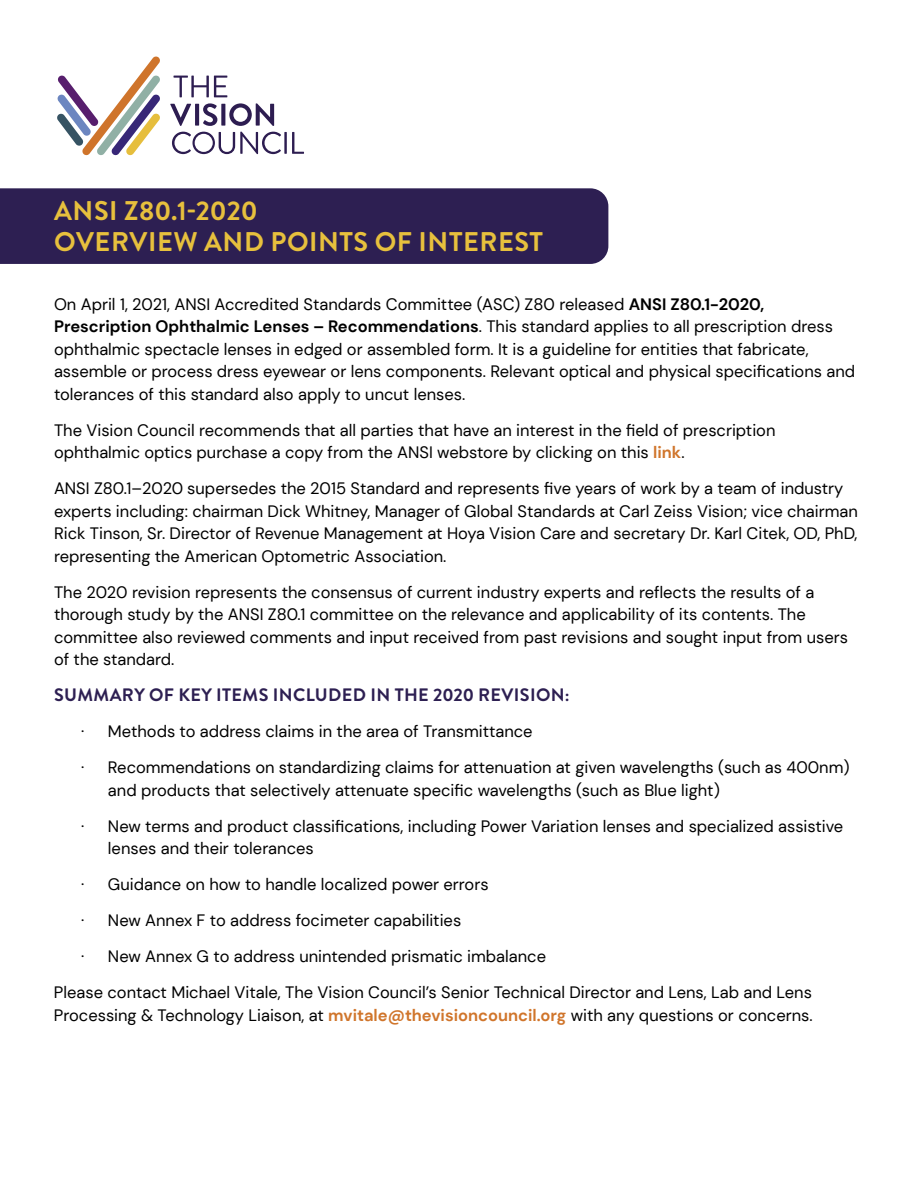
<style>
.page{position:relative;width:918px;height:1188px;background:#fff}
.page>*{position:absolute;margin:0;border:0;box-sizing:border-box;transform-origin:0 0}
.t1{font:700 27px/31.5px "Brandon Grotesque";letter-spacing:.02em;color:#e7c03d}
.t2{font:700 18px "Brandon Grotesque";letter-spacing:.02em;color:#2d1f52}
.t3{font:16.5px/22.5px "DM Sans";color:#000}
.s1{font-weight:700}
.s2{font-weight:700;color:#d0752b}
</style>
<div class="page">
<div style="left:0;top:188px;width:608px;height:76px;background:#2d1f52"></div>
<svg style="left:57px;top:56px;width:103px;height:100px"></svg>
<svg style="left:170px;top:104px;width:21px;height:22px"></svg>
<hr style="left:195px;top:104px;width:4px;height:22px;background:#2d1d51">
<svg style="left:203px;top:103px;width:14px;height:23px"></svg>
<svg style="left:221px;top:104px;width:4px;height:22px"></svg>
<svg style="left:229px;top:103px;width:45px;height:23px"></svg>
<svg style="left:172px;top:132px;width:109px;height:22px"></svg>
<hr style="left:284px;top:132px;width:3px;height:22px;background:#2d1d51">
<svg style="left:292px;top:132px;width:12px;height:22px"></svg>
<svg style="left:174px;top:76px;width:53px;height:21px"></svg>
<h1 class="t1" style="left:54px;top:195px;width:490px">ANSI Z80.1-2020<br>OVERVIEW AND POINTS OF INTEREST</h1>
<p class="t3" style="left:54px;top:293px;width:803px">On April 1, 2021, ANSI Accredited Standards Committee (ASC) Z80 released <span class="s1">ANSI Z80.1-2020, Prescription Ophthalmic Lenses – Recommendations</span>. This standard applies to all prescription dress ophthalmic spectacle lenses in edged or assembled form. It is a guideline for entities that fabricate, assemble or process dress eyewear or lens components. Relevant optical and physical specifications and tolerances of this standard also apply to uncut lenses.</p>
<p class="t3" style="left:54px;top:419px;width:723px">The Vision Council recommends that all parties that have an interest in the field of prescription ophthalmic optics purchase a copy from the ANSI webstore by clicking on this <span class="s2">link</span>.</p>
<p class="t3" style="left:54px;top:477px;width:805px">ANSI Z80.1–2020 supersedes the 2015 Standard and represents five years of work by a team of industry experts including: chairman Dick Whitney, Manager of Global Standards at Carl Zeiss Vision; vice chairman Rick Tinson, Sr. Director of Revenue Management at Hoya Vision Care and secretary Dr. Karl Citek, OD, PhD, representing the American Optometric Association.</p>
<p class="t3" style="left:54px;top:581px;width:796px">The 2020 revision represents the consensus of current industry experts and reflects the results of a thorough study by the ANSI Z80.1 committee on the relevance and applicability of its contents. The committee also reviewed comments and input received from past revisions and sought input from users of the standard.</p>
<p class="t2" style="left:54px;top:683px;width:517px">SUMMARY OF KEY ITEMS INCLUDED IN THE 2020 REVISION:</p>
<p class="t3" style="left:81px;top:713px;width:770px;line-height:36px">· Methods to address claims in the area of Transmittance<br>· Recommendations on standardizing claims for attenuation at given wavelengths (such as 400nm)</p>
<p class="t3" style="left:81px;top:772px;width:764px;line-height:36px;text-indent:27px">and products that selectively attenuate specific wavelengths (such as Blue light)<br>· New terms and product classifications, including Power Variation lenses and specialized assistive</p>
<p class="t3" style="left:108px;top:837px;width:207px">lenses and their tolerances</p>
<p class="t3" style="left:81px;top:873px;width:409px">· Guidance on how to handle localized power errors</p>
<p class="t3" style="left:81px;top:909px;width:382px">· New Annex F to address focimeter capabilities</p>
<p class="t3" style="left:81px;top:945px;width:467px">· New Annex G to address unintended prismatic imbalance</p>
<p class="t3" style="left:54px;top:981px;width:760px">Please contact Michael Vitale, The Vision Council’s Senior Technical Director and Lens, Lab and Lens</p>
<p class="t3" style="left:54px;top:1004px;width:760px">Processing &amp; Technology Liaison, at <span class="s2">mvitale@thevisioncouncil.org</span> with any questions or concerns.</p>
</div>
